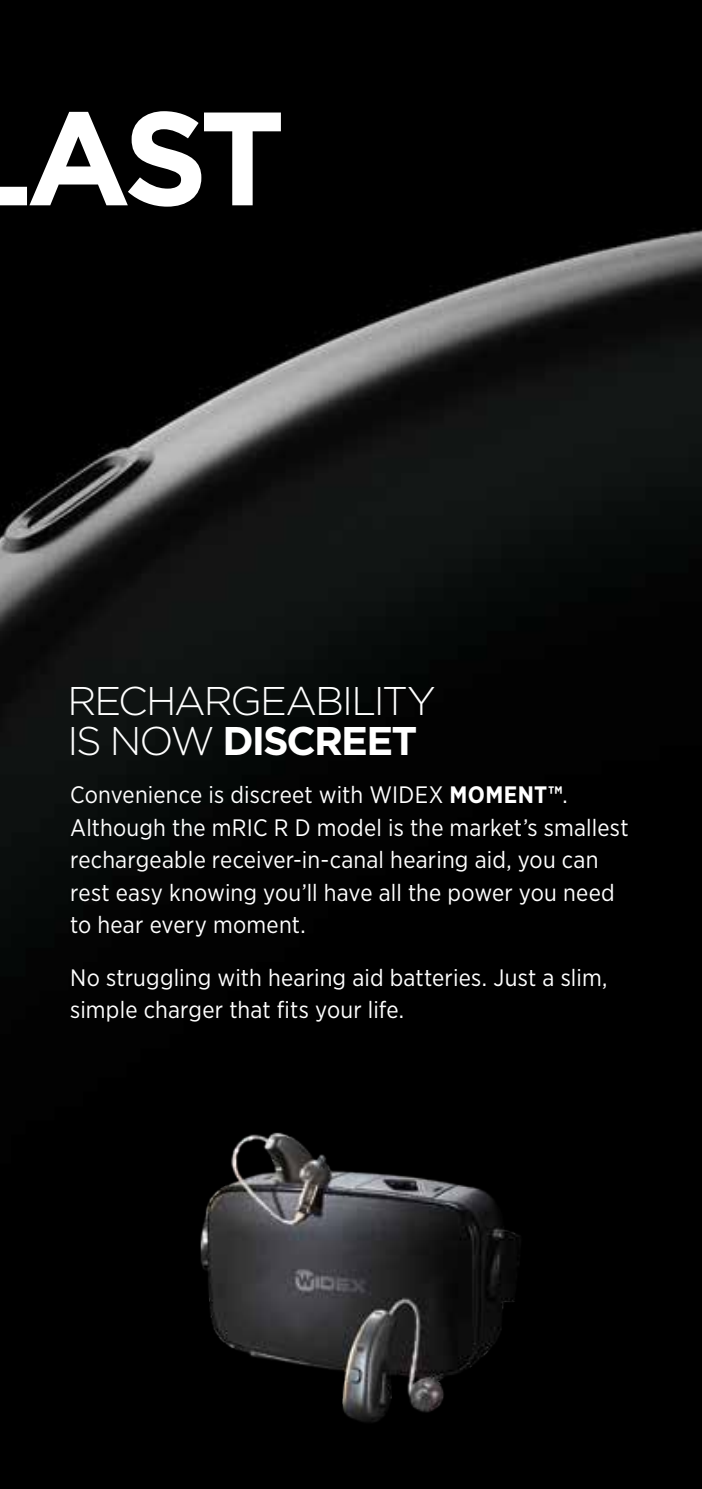
<style>
.page{position:relative;width:702px;height:1489px;background:#fff}
.page>*{position:absolute;margin:0;border:0;box-sizing:border-box;transform-origin:0 0}
.t1{font:700 132.5px "Gotham";color:#fff}
.t2{font:300 40px/40px "Gotham";letter-spacing:-.05em;color:#fff}
.t3{font:23.75px/32.5px "Gotham Narrow";letter-spacing:.01em;color:#fff}
.s1{font-weight:700}
</style>
<div class="page">
<img style="left:0;top:0;width:702px;height:1488px">
<img style="left:0;top:1067px;width:662px;height:421px">
<h1 class="t1" style="left:26px;top:70px;width:260px">AST</h1>
<h2 class="t2" style="left:67px;top:679px;width:370px">RECHARGEABILITY<br>IS NOW <span class="s1">DISCREET</span></h2>
<p class="t3" style="left:70px;top:778px;width:560px">Convenience is discreet with WIDEX <span class="s1">MOMENT™</span>.<br>Although the mRIC R D model is the market’s smallest rechargeable receiver-in-canal hearing aid, you can rest easy knowing you’ll have all the power you need to hear every moment.</p>
<p class="t3" style="left:70px;top:960px;width:539px">No struggling with hearing aid batteries. Just a slim, simple charger that fits your life.</p>
</div>
